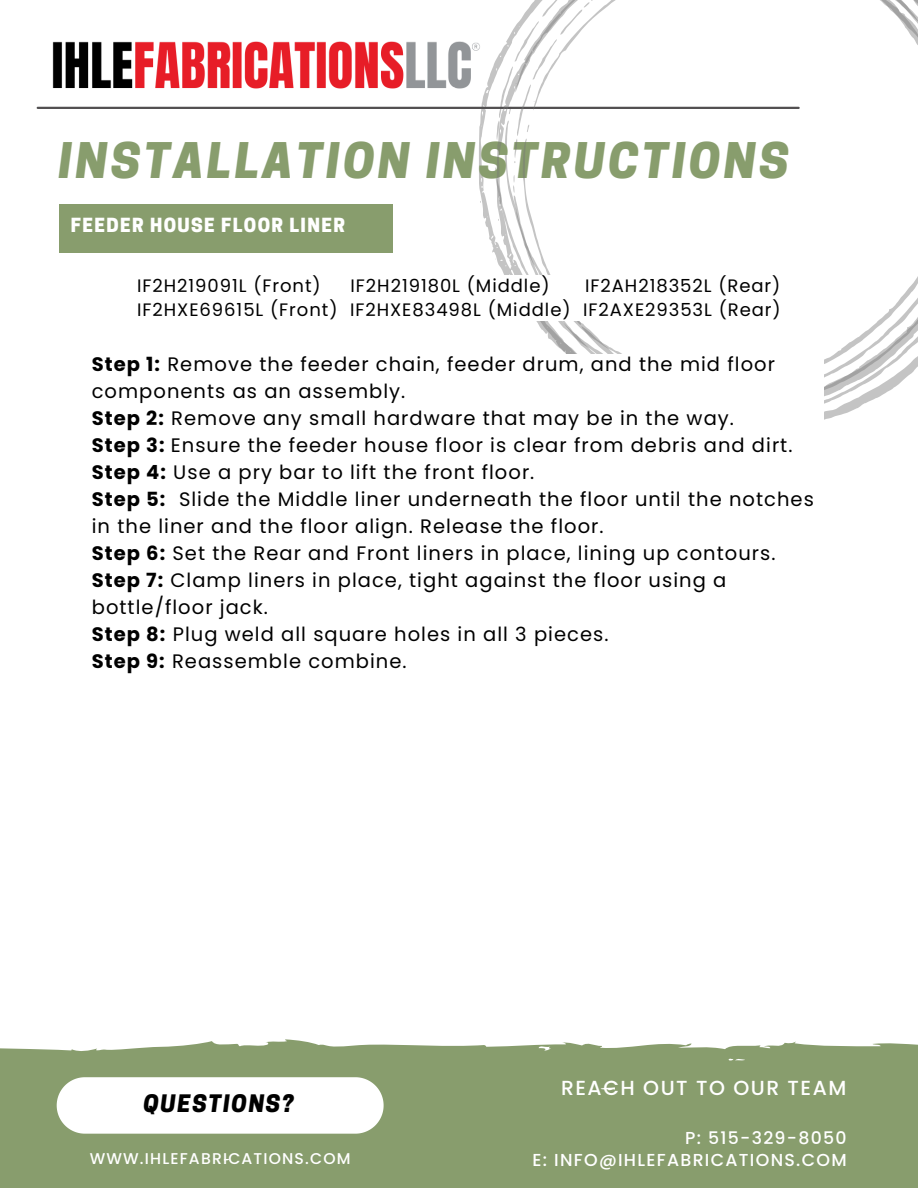
<style>
.page{position:relative;width:918px;height:1188px;background:#fff}
.page>*{position:absolute;margin:0;border:0;box-sizing:border-box;transform-origin:0 0}
.t1{font:italic 800 46.05px "Cooper Hewitt";letter-spacing:.075em;color:#889d6d}
.t2{font:italic 800 22.65px "Cooper Hewitt";letter-spacing:.075em;color:#000}
.t3{font:500 20.4px "Poppins";letter-spacing:.075em;color:#fff}
.t4{font:19.5px/27px "Poppins";letter-spacing:.055em;color:#000}
.t5{font:800 18.3px "Cooper Hewitt";letter-spacing:.075em;color:#fff}
.t6{font:18px "Poppins";letter-spacing:.055em;color:#000}
.t7{font:500 17.4px "Poppins";letter-spacing:.075em;color:#fff}
.t8{font:500 15.6px "Poppins";letter-spacing:.075em;color:#fff}
.s1{font-weight:700}
</style>
<div class="page">
<svg style="left:479px;top:58px;width:18px;height:202px"></svg>
<div style="left:0;top:1039px;width:918px;height:149px;background:#889d6d"></div>
<svg style="left:57px;top:1077px;width:327px;height:56px"></svg>
<img style="left:37px;top:41px;width:458px;height:66px">
<div style="left:59px;top:204px;width:333px;height:49px;background:#889d6d"></div>
<hr style="left:38px;top:107px;width:761px;height:2px;background:#525051">
<svg style="left:497px;top:0;width:421px;height:420px"></svg>
<div style="left:92px;top:354px;width:732px;height:173px;background:#fff"></div>
<div style="left:116px;top:276px;width:665px;height:45px;background:#fff"></div>
<p class="t1" style="left:59px;top:144px;width:732px">INSTALLATION INSTRUCTIONS</p>
<p class="t5" style="left:71px;top:218px;width:276px">FEEDER HOUSE FLOOR LINER</p>
<p class="t6" style="left:137px;top:273px;width:185px">IF2H219091L (Front)</p>
<p class="t6" style="left:351px;top:273px;width:201px">IF2H219180L (Middle)</p>
<p class="t6" style="left:585px;top:273px;width:197px">IF2AH218352L (Rear)</p>
<p class="t6" style="left:137px;top:298px;width:645px">IF2HXE69615L (Front) IF2HXE83498L (Middle) IF2AXE29353L (Rear)</p>
<p class="t4" style="left:92px;top:351px;width:685px"><span class="s1">Step 1:</span> Remove the feeder chain, feeder drum, and the mid floor components as an assembly.</p>
<p class="t4" style="left:92px;top:405px;width:644px"><span class="s1">Step 2:</span> Remove any small hardware that may be in the way.</p>
<p class="t4" style="left:92px;top:432px;width:702px"><span class="s1">Step 3:</span> Ensure the feeder house floor is clear from debris and dirt.</p>
<p class="t4" style="left:92px;top:459px;width:444px"><span class="s1">Step 4:</span> Use a pry bar to lift the front floor.</p>
<p class="t4" style="left:92px;top:486px;width:724px"><span class="s1">Step 5:</span> Slide the Middle liner underneath the floor until the notches in the liner and the floor align. Release the floor.</p>
<p class="t4" style="left:92px;top:540px;width:685px"><span class="s1">Step 6:</span> Set the Rear and Front liners in place, lining up contours.</p>
<p class="t4" style="left:92px;top:567px;width:636px"><span class="s1">Step 7:</span> Clamp liners in place, tight against the floor using a bottle/floor jack.</p>
<p class="t4" style="left:92px;top:621px;width:518px"><span class="s1">Step 8:</span> Plug weld all square holes in all 3 pieces.</p>
<p class="t4" style="left:92px;top:648px;width:316px"><span class="s1">Step 9:</span> Reassemble combine.</p>
<p class="t2" style="left:144px;top:1095px;width:152px">QUESTIONS?</p>
<p class="t8" style="left:90px;top:1147px;width:262px">WWW.IHLEFABRICATIONS.COM</p>
<p class="t3" style="left:561px;top:1074px;width:287px">REACH OUT TO OUR TEAM</p>
<p class="t7" style="left:685px;top:1125px;width:163px">P: 515-329-8050</p>
<p class="t7" style="left:532px;top:1148px;width:316px">E: INFO@IHLEFABRICATIONS.COM</p>
</div>
